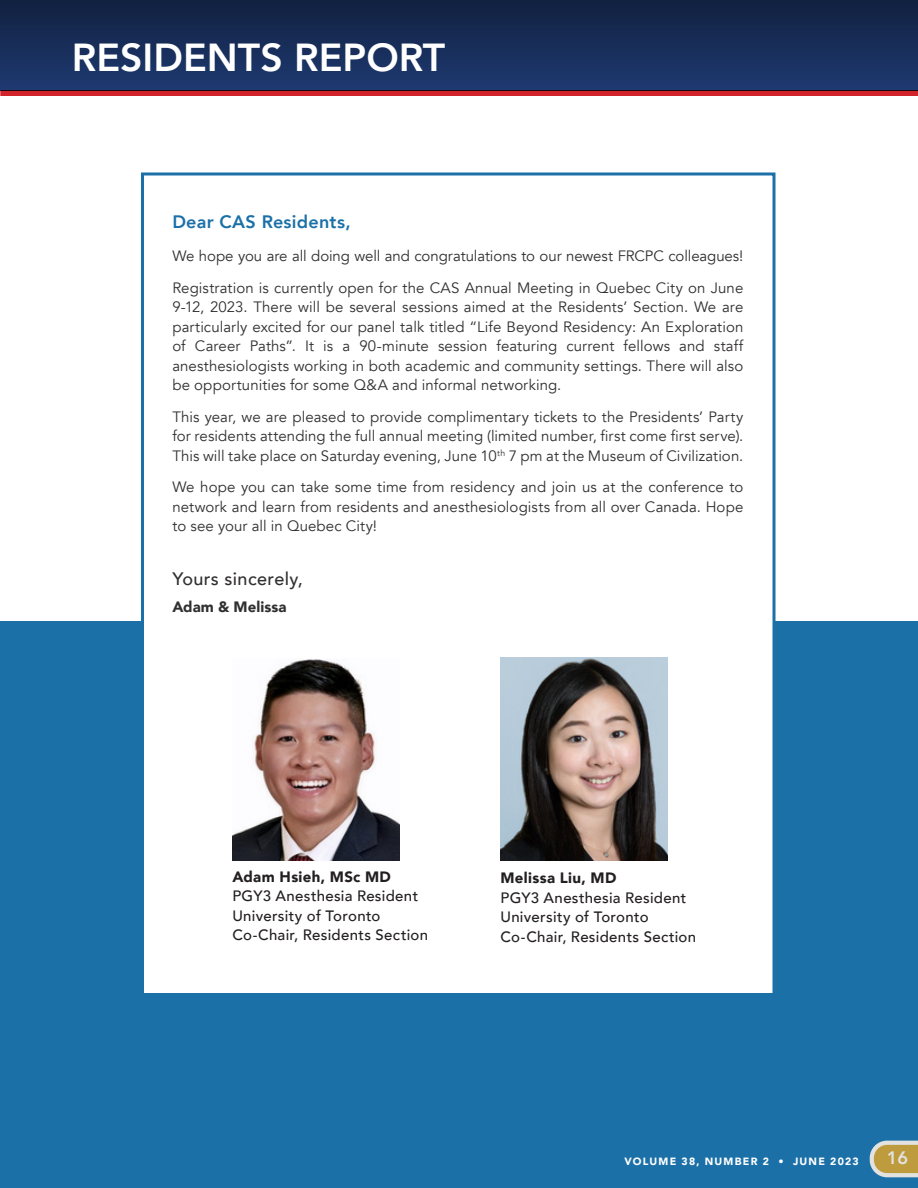
<style>
.page{position:relative;width:918px;height:1188px;background:#fff}
.page>*{position:absolute;margin:0;border:0;box-sizing:border-box;transform-origin:0 0}
.t1{font:800 39px "Avenir";color:#fff}
.t2{font:800 18px "Avenir";letter-spacing:.015em;color:#1b70a8}
.t3{font:500 18px "Avenir";letter-spacing:.02em;color:#312f30}
.t4{font:800 18px "Avenir";color:#e2e2e0}
.t5{font:15px/19.5px "Avenir";letter-spacing:.005em;color:#312f30;text-align:justify}
.t6{font:500 15px "Avenir";letter-spacing:.02em;color:#231f20}
.t7{font:900 15px "Avenir";letter-spacing:.02em;color:#231f20}
.t8{font:900 15px "Avenir";letter-spacing:.005em;color:#312f30}
.t9{font:900 10.5px "Avenir";letter-spacing:.12em;color:#fff}
</style>
<div class="page">
<div style="left:0;top:621px;width:918px;height:567px;background:#1b70a8"></div>
<div style="left:0;top:90px;width:918px;height:6px;background:#d1232a"></div>
<svg style="left:141px;top:172px;width:635px;height:821px"></svg>
<img style="left:232px;top:658px;width:168px;height:203px">
<img style="left:501px;top:657px;width:167px;height:204px">
<div style="left:0;top:0;width:918px;height:91px;background:linear-gradient(to bottom,#112040,#1e3a72)"></div>
<svg style="left:870px;top:1141px;width:48px;height:36px;background:#bcab6e"></svg>
<p class="t1" style="left:72px;top:27px;width:375px">RESIDENTS REPORT</p>
<p class="t2" style="left:172px;top:208px;width:180px">Dear CAS Residents,</p>
<p class="t5" style="left:172px;top:246px;width:573px">We hope you are all doing well and congratulations to our newest FRCPC colleagues!</p>
<p class="t5" style="left:172px;top:278px;width:573px">Registration is currently open for the CAS Annual Meeting in Quebec City on June 9-12, 2023. There will be several sessions aimed at the Residents’ Section. We are particularly excited for our panel talk titled “Life Beyond Residency: An Exploration of Career Paths”. It is a 90-minute session featuring current fellows and staff anesthesiologists working in both academic and community settings. There will also be opportunities for some Q&amp;A and informal networking.</p>
<p class="t5" style="left:172px;top:407px;width:573px">This year, we are pleased to provide complimentary tickets to the Presidents’ Party for residents attending the full annual meeting (limited number, first come first serve).<br>This will take place on Saturday evening, June 10<sup>th</sup> 7 pm at the Museum of Civilization.</p>
<p class="t5" style="left:172px;top:477px;width:573px">We hope you can take some time from residency and join us at the conference to network and learn from residents and anesthesiologists from all over Canada. Hope to see your all in Quebec City!</p>
<p class="t3" style="left:172px;top:563px;width:132px">Yours sincerely,</p>
<p class="t8" style="left:172px;top:594px;width:116px">Adam &amp; Melissa</p>
<p class="t7" style="left:232px;top:864px;width:160px">Adam Hsieh, MSc MD</p>
<p class="t6" style="left:232px;top:883px;width:187px">PGY3 Anesthesia Resident</p>
<p class="t6" style="left:232px;top:903px;width:150px">University of Toronto</p>
<p class="t6" style="left:232px;top:922px;width:197px">Co-Chair, Residents Section</p>
<p class="t7" style="left:501px;top:865px;width:117px">Melissa Liu, MD</p>
<p class="t6" style="left:501px;top:885px;width:187px">PGY3 Anesthesia Resident</p>
<p class="t6" style="left:501px;top:904px;width:150px">University of Toronto</p>
<p class="t6" style="left:501px;top:924px;width:197px">Co-Chair, Residents Section</p>
<p class="t9" style="left:625px;top:1152px;width:236px">VOLUME 38, NUMBER 2 • JUNE 2023</p>
<p class="t4" style="left:887px;top:1144px;width:23px">16</p>
</div>
